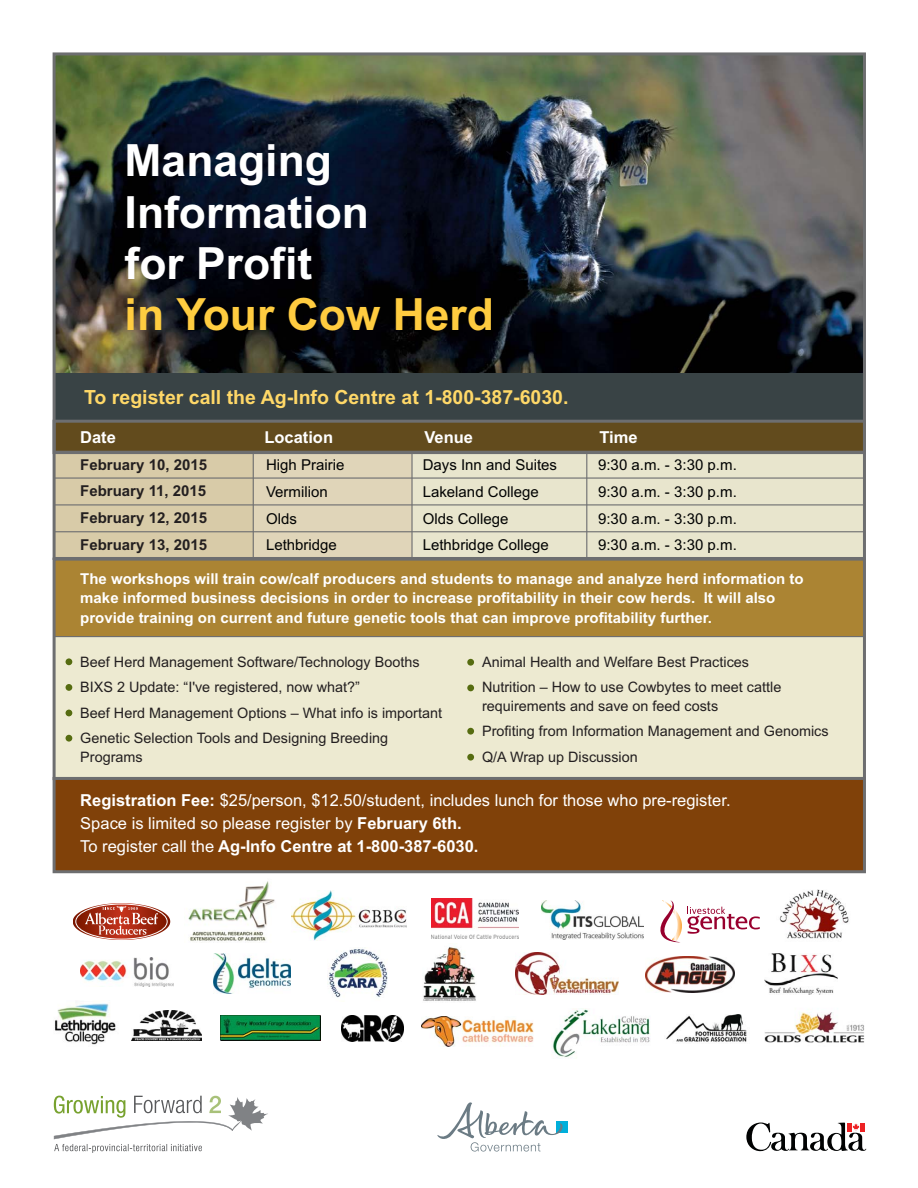
<style>
.page{position:relative;width:918px;height:1188px;background:#fff}
.page>*{position:absolute;margin:0;border:0;box-sizing:border-box;transform-origin:0 0}
.t1{font:700 44.4px/51.2px "Arial";color:#fff}
.t2{font:700 44.4px "Arial";color:#ffcc40}
.t3{font:700 19.5px "Arial";color:#ffd868}
.t4{font:16.5px/23.2px "Arial";color:#fff}
.t5{font:700 16.5px "Arial";color:#fff}
.t6{font:700 15px/19.5px "Arial";color:#fff}
.t7{font:15px/26.8px "Arial";color:#010202}
.t8{font:700 15px/26.8px "Arial";color:#231f20;text-align:justify}
.t9{font:14.4px/25.5px "Arial";color:#231f20}
.s1{font-weight:700}
</style>
<div class="page">
<svg style="left:746px;top:1122px;width:120px;height:29px"></svg>
<svg style="left:54px;top:1096px;width:214px;height:57px"></svg>
<div style="left:556px;top:1121px;width:12px;height:12px;background:#00afdb"></div>
<svg style="left:437px;top:1102px;width:126px;height:50px"></svg>
<svg style="left:660px;top:900px;width:100px;height:42px"></svg>
<img style="left:81px;top:958px;width:93px;height:28px">
<img style="left:328px;top:949px;width:60px;height:49px">
<img style="left:213px;top:954px;width:77px;height:39px">
<img style="left:666px;top:1014px;width:81px;height:28px">
<img style="left:341px;top:1015px;width:62px;height:27px">
<img style="left:221px;top:1016px;width:99px;height:25px">
<img style="left:541px;top:901px;width:102px;height:39px">
<img style="left:423px;top:946px;width:53px;height:55px">
<img style="left:54px;top:1003px;width:62px;height:42px">
<img style="left:131px;top:1010px;width:71px;height:31px">
<img style="left:422px;top:1017px;width:112px;height:30px">
<svg style="left:73px;top:903px;width:85px;height:37px"></svg>
<img style="left:188px;top:881px;width:87px;height:60px">
<img style="left:765px;top:953px;width:73px;height:41px">
<img style="left:646px;top:957px;width:88px;height:36px">
<img style="left:432px;top:899px;width:86px;height:39px">
<img style="left:291px;top:891px;width:116px;height:50px">
<img style="left:552px;top:1008px;width:98px;height:49px">
<img style="left:515px;top:952px;width:104px;height:42px">
<img style="left:764px;top:1012px;width:101px;height:31px">
<img style="left:779px;top:889px;width:70px;height:50px">
<img style="left:57px;top:56px;width:805px;height:318px">
<div style="left:55px;top:374px;width:809px;height:47px;background:#394345"></div>
<div style="left:412px;top:451px;width:452px;height:107px;background:#e8e5cd"></div>
<div style="left:253px;top:451px;width:159px;height:107px;background:#e0d5b9"></div>
<div style="left:54px;top:451px;width:199px;height:107px;background:#d8cba8"></div>
<div style="left:54px;top:421px;width:810px;height:30px;background:#624b1d"></div>
<hr style="left:54px;top:477px;width:810px;height:2px;background:#6d6e70">
<hr style="left:54px;top:504px;width:810px;height:1px;background:#6d6e70">
<hr style="left:54px;top:531px;width:810px;height:1px;background:#6d6e70">
<hr style="left:253px;top:451px;width:1px;height:107px;background:#6d6e70">
<hr style="left:411px;top:451px;width:2px;height:107px;background:#6d6e70">
<hr style="left:586px;top:451px;width:1px;height:107px;background:#6d6e70">
<div style="left:53px;top:420px;width:813px;height:140px;border:3px solid #6d6e70"></div>
<div style="left:54px;top:637px;width:810px;height:141px;background:#edead1"></div>
<div style="left:54px;top:558px;width:810px;height:79px;background:#ab8433"></div>
<hr style="left:54px;top:636px;width:810px;height:1px;background:#6d6e70">
<div style="left:53px;top:558px;width:813px;height:222px;border:3px solid #6d6e70"></div>
<div style="left:54px;top:778px;width:810px;height:94px;background:#804109"></div>
<div style="left:53px;top:777px;width:813px;height:96px;border:3px solid #6d6e70"></div>
<div style="left:66px;top:658px;width:6px;height:7px;background:#566c10;border-radius:50%"></div>
<div style="left:66px;top:684px;width:6px;height:7px;background:#566c10;border-radius:50%"></div>
<svg style="left:66px;top:710px;width:6px;height:6px"></svg>
<div style="left:66px;top:735px;width:6px;height:7px;background:#566c10;border-radius:50%"></div>
<div style="left:467px;top:659px;width:7px;height:7px;background:#566c10;border-radius:50%"></div>
<div style="left:467px;top:685px;width:7px;height:6px;background:#566c10;border-radius:50%"></div>
<div style="left:467px;top:728px;width:7px;height:7px;background:#566c10;border-radius:50%"></div>
<div style="left:467px;top:754px;width:7px;height:7px;background:#566c10;border-radius:50%"></div>
<div style="left:53px;top:52px;width:813px;height:402px;border:3px solid #6d6e70"></div>
<h1 class="t1" style="left:125px;top:140px;width:246px">Managing<br>Information for Profit</h1>
<h1 class="t2" style="left:125px;top:298px;width:371px">in Your Cow Herd</h1>
<h2 class="t3" style="left:84px;top:390px;width:486px">To register call the Ag-Info Centre at 1-800-387-6030.</h2>
<p class="t5" style="left:80px;top:431px;width:37px">Date</p>
<p class="t5" style="left:264px;top:431px;width:70px">Location</p>
<p class="t8" style="left:80px;top:452px;width:128px">February 10, 2015<br>February 11, 2015<br>February 12, 2015<br>February 13, 2015</p>
<p class="t7" style="left:266px;top:453px;width:80px">High Prairie<br>Vermilion<br>Olds<br>Lethbridge</p>
<p class="t7" style="left:423px;top:453px;width:136px">Days Inn and Suites<br>Lakeland College<br>Olds College<br>Lethbridge College</p>
<p class="t7" style="left:598px;top:453px;width:140px;text-align:justify">9:30 a.m. - 3:30 p.m.<br>9:30 a.m. - 3:30 p.m.<br>9:30 a.m. - 3:30 p.m.<br>9:30 a.m. - 3:30 p.m.</p>
<p class="t5" style="left:424px;top:431px;width:50px">Venue</p>
<p class="t5" style="left:599px;top:431px;width:40px">Time</p>
<p class="t6" style="left:80px;top:570px;width:725px">The workshops will train cow/calf producers and students to manage and analyze herd information to make informed business decisions in order to increase profitability in their cow herds. It will also provide training on current and future genetic tools that can improve profitability further.</p>
<p class="t9" style="left:80px;top:650px;width:363px">Beef Herd Management Software/Technology Booths BIXS 2 Update: “I've registered, now what?”<br>Beef Herd Management Options – What info is important Genetic Selection Tools and Designing Breeding</p>
<p class="t9" style="left:80px;top:745px;width:64px">Programs</p>
<p class="t9" style="left:482px;top:650px;width:301px">Animal Health and Welfare Best Practices<br>Nutrition – How to use Cowbytes to meet cattle</p>
<p class="t9" style="left:482px;top:694px;width:348px">requirements and save on feed costs<br>Profiting from Information Management and Genomics<br>Q/A Wrap up Discussion</p>
<p class="t4" style="left:80px;top:790px;width:652px"><span class="s1">Registration Fee:</span> $25/person, $12.50/student, includes lunch for those who pre-register.<br>Space is limited so please register by <span class="s1">February 6th.<br></span>To register call the <span class="s1">Ag-Info Centre at 1-800-387-6030.</span></p>
</div>
